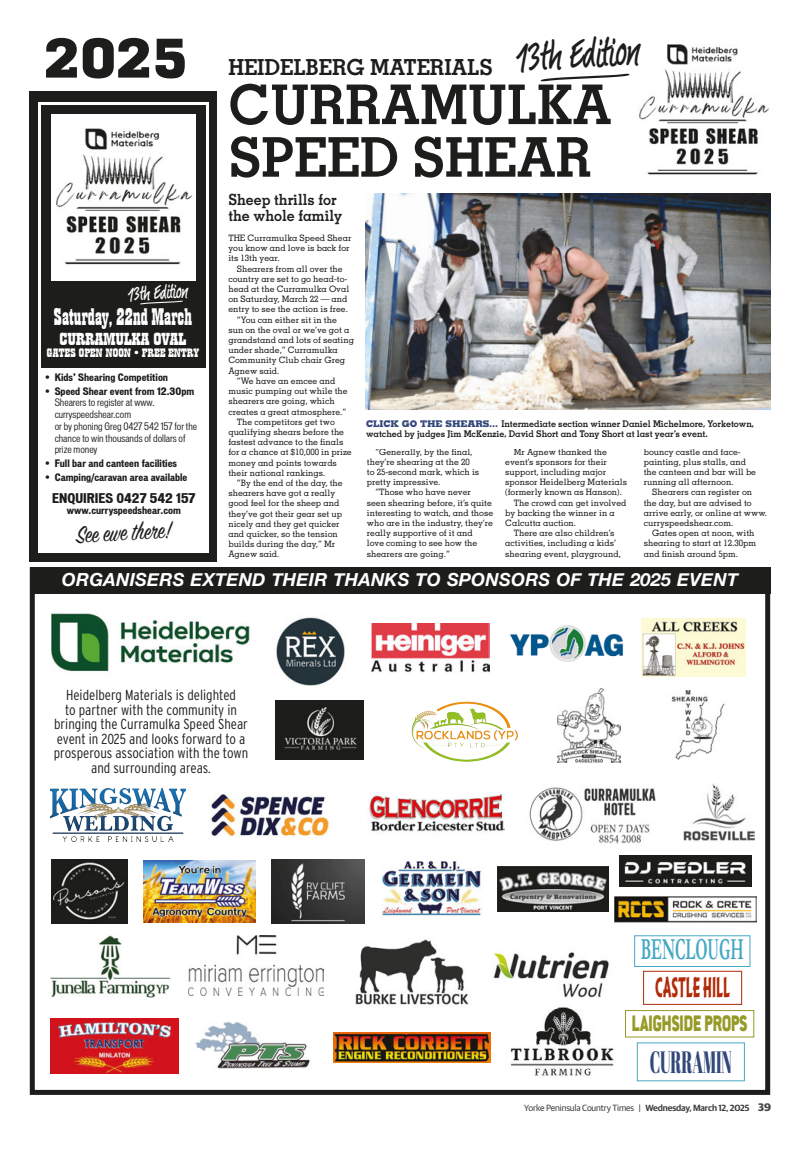
<style>
.page{position:relative;width:800px;height:1149px;background:#fff}
.page>*{position:absolute;margin:0;border:0;box-sizing:border-box;transform-origin:0 0}
.t1{font:800 55px "Memphis LT Std";color:#1d1d1b}
.t2{font:700 54.8px/52.6px "Memphis LT Std";letter-spacing:-.005em;color:#1d1d1b}
.t3{font:40.3px "Peekaboo";color:#1d1d1b;scale:.82 1}
.t4{font:700 30.8px "Garamond";color:#45a8c3;scale:.5 1}
.t5{font:30.8px "Abril Fatface";color:#32477a;scale:.5 1}
.t6{font:29.7px "Montara Bold Gothic";color:#b02b08;scale:.5 1}
.t7{font:26.8px "Sign Painter House Script";color:#1d1d1b;scale:.79 1}
.t8{font:24.6px "Conduit ITC Black";color:#969a27;scale:.65 1}
.t9{font:23.2px "Playbill BT";letter-spacing:-.02em;color:#fff;scale:1.12 1}
.t10{font:700 22.1px "Memphis LT Std";letter-spacing:-.005em;color:#1d1d1b}
.t11{font:19.5px "Peekaboo";color:#fff;scale:.82 1}
.t12{font:italic 700 18px "Helvetica Neue";letter-spacing:.015em;color:#fff}
.t13{font:16.9px "Playbill BT";letter-spacing:-.02em;color:#fff;scale:1.52 1}
.t14{font:700 15.4px/16.1px "Memphis LT Std";color:#1d1d1b;scale:.93 1}
.t15{font:300 condensed 14.5px/14.5px "Interstate";color:#1d1d1b;text-align:center}
.t16{font:700 expanded 12.8px "Vonnes";color:#1d1d1b}
.t17{font:11.8px "Playbill BT";letter-spacing:-.02em;color:#fff;scale:1.52 1}
.t18{font:700 expanded 9.8px "Vonnes";color:#1d1d1b}
.t19{font:condensed 9.8px/11.7px "Vonnes";color:#1d1d1b}
.t20{font:700 9.2px/10.1px "Memphis LT Std";letter-spacing:-.005em;color:#1d1d1b}
.t21{font:9px "Guardian Sans";letter-spacing:-.015em;color:#3c3c3b}
.t22{font:500 8.8px/10.2px "Memphis LT Std";letter-spacing:-.005em;color:#1d1d1b}
.s1{font-weight:800;color:#32477a}
.s2{font-weight:600}
.s3{font-weight:700;font-size:11px;color:#4a4a49}
</style>
<div class="page">
<div style="left:30px;top:567px;width:740px;height:527px;border:5px solid #1d1d1b"></div>
<div style="left:625px;top:1010px;width:128px;height:26px;border:1px solid #969a27"></div>
<div style="left:634px;top:935px;width:116px;height:31px;border:1px solid #45a8c3"></div>
<div style="left:643px;top:970px;width:98px;height:34px;border:1px solid #b02b08"></div>
<img style="left:51px;top:613px;width:199px;height:59px">
<img style="left:521px;top:625px;width:45px;height:13px">
<img style="left:371px;top:623px;width:118px;height:48px">
<div style="left:30px;top:567px;width:740px;height:26px;background:#1d1d1b"></div>
<div style="left:30px;top:91px;width:187px;height:470px;background:#1d1d1b"></div>
<div style="left:38px;top:102px;width:170px;height:450px;background:#fff"></div>
<div style="left:41px;top:105px;width:165px;height:262px;background:#1d1d1b"></div>
<svg style="left:140px;top:300px;width:43px;height:4px"></svg>
<img style="left:671px;top:690px;width:54px;height:70px">
<svg style="left:744px;top:618px;width:2px;height:58px"></svg>
<img style="left:641px;top:618px;width:103px;height:58px">
<img style="left:411px;top:701px;width:107px;height:61px">
<img style="left:510px;top:1007px;width:104px;height:69px">
<img style="left:529px;top:787px;width:127px;height:57px">
<div style="left:144px;top:855px;width:111px;height:71px;background:linear-gradient(to right,#fff,#fff)"></div>
<img style="left:144px;top:859px;width:111px;height:63px">
<img style="left:51px;top:859px;width:77px;height:64px">
<img style="left:333px;top:1032px;width:157px;height:29px">
<img style="left:50px;top:788px;width:135px;height:53px">
<img style="left:51px;top:935px;width:119px;height:63px">
<img style="left:619px;top:855px;width:132px;height:31px">
<img style="left:195px;top:1021px;width:115px;height:47px">
<img style="left:275px;top:700px;width:89px;height:59px">
<img style="left:366px;top:194px;width:404px;height:215px">
<img style="left:381px;top:861px;width:102px;height:55px">
<img style="left:492px;top:949px;width:117px;height:49px">
<img style="left:271px;top:859px;width:93px;height:64px">
<img style="left:211px;top:794px;width:118px;height:43px">
<img style="left:355px;top:939px;width:114px;height:66px">
<img style="left:188px;top:935px;width:135px;height:60px">
<img style="left:614px;top:896px;width:141px;height:25px">
<img style="left:50px;top:1018px;width:129px;height:54px">
<div style="left:52px;top:114px;width:144px;height:166px;background:#fff"></div>
<img style="left:56px;top:128px;width:137px;height:137px">
<img style="left:639px;top:44px;width:130px;height:131px">
<img style="left:369px;top:792px;width:135px;height:40px">
<img style="left:683px;top:783px;width:70px;height:58px">
<img style="left:276px;top:617px;width:69px;height:69px">
<img style="left:557px;top:688px;width:63px;height:73px">
<img style="left:497px;top:866px;width:111px;height:45px">
<svg style="left:540px;top:74px;width:89px;height:7px"></svg>
<h1 class="t1" style="left:44px;top:22px;width:146px">2025</h1>
<h3 class="t11" style="left:127px;top:280px;width:75px;rotate:-3deg">13th Edition</h3>
<h3 class="t9" style="left:53px;top:303px;width:125px">Saturday, 22nd March</h3>
<h3 class="t13" style="left:59px;top:329px;width:85px">CURRAMULKA OVAL</h3>
<h3 class="t17" style="left:47px;top:345px;width:102px">GATES OPEN NOON • FREE ENTRY</h3>
<p class="t18" style="left:46px;top:371px;width:124px">• Kids’ Shearing Competition</p>
<p class="t18" style="left:46px;top:385px;width:150px">• Speed Shear event from 12.30pm</p>
<p class="t19" style="left:55px;top:397px;width:144px">Shearers to register at www. curryspeedshear.com<br>or by phoning Greg 0427 542 157 for the chance to win thousands of dollars of prize money</p>
<p class="t18" style="left:46px;top:457px;width:133px">• Full bar and canteen facilities</p>
<p class="t18" style="left:46px;top:471px;width:143px">• Camping/caravan area available</p>
<h3 class="t16" style="left:52px;top:491px;width:145px">ENQUIRIES 0427 542 157</h3>
<p class="t18" style="left:67px;top:504px;width:116px">www.curryspeedshear.com</p>
<h3 class="t7" style="left:75px;top:518px;width:122px;rotate:-3deg">See ewe there!</h3>
<h3 class="t3" style="left:514px;top:30px;width:152px;rotate:-3deg">13th Edition</h3>
<h3 class="t10" style="left:228px;top:53px;width:266px">HEIDELBERG MATERIALS</h3>
<h2 class="t2" style="left:228px;top:78px;width:385px">CURRAMULKA<br>SPEED SHEAR</h2>
<h3 class="t14" style="left:228px;top:191px;width:124px">Sheep thrills for the whole family</h3>
<p class="t22" style="left:228px;top:233px;width:125px">THE Curramulka Speed Shear you know and love is back for its 13th year.</p>
<p class="t22" style="left:237px;top:263px;width:107px">Shearers from all over the</p>
<p class="t22" style="left:228px;top:273px;width:121px">country are set to go head-to-</p>
<p class="t22" style="left:228px;top:283px;width:122px">head at the Curramulka Oval</p>
<p class="t22" style="left:228px;top:294px;width:121px">on Saturday, March 22 — and</p>
<p class="t22" style="left:228px;top:304px;width:121px">entry to see the action is free.</p>
<p class="t22" style="left:237px;top:314px;width:101px">“You can either sit in the</p>
<p class="t22" style="left:228px;top:324px;width:122px">sun on the oval or we’ve got a</p>
<p class="t22" style="left:228px;top:334px;width:127px">grandstand and lots of seating</p>
<p class="t22" style="left:228px;top:345px;width:111px">under shade,” Curramulka</p>
<p class="t22" style="left:228px;top:355px;width:118px">Community Club chair Greg</p>
<p class="t22" style="left:228px;top:365px;width:53px">Agnew said.</p>
<p class="t22" style="left:237px;top:375px;width:100px">“We have an emcee and</p>
<p class="t22" style="left:228px;top:385px;width:121px">music pumping out while the</p>
<p class="t22" style="left:228px;top:396px;width:108px">shearers are going, which</p>
<p class="t22" style="left:228px;top:406px;width:119px">creates a great atmosphere.”</p>
<p class="t22" style="left:237px;top:416px;width:99px">The competitors get two</p>
<p class="t22" style="left:228px;top:426px;width:117px">qualifying shears before the</p>
<p class="t22" style="left:228px;top:436px;width:116px">fastest advance to the finals</p>
<p class="t22" style="left:228px;top:447px;width:125px">for a chance at $10,000 in prize</p>
<p class="t22" style="left:228px;top:457px;width:110px">money and points towards</p>
<p class="t22" style="left:228px;top:467px;width:98px">their national rankings.</p>
<p class="t22" style="left:237px;top:477px;width:107px">“By the end of the day, the</p>
<p class="t22" style="left:228px;top:487px;width:108px">shearers have got a really</p>
<p class="t22" style="left:228px;top:498px;width:112px">good feel for the sheep and</p>
<p class="t22" style="left:228px;top:508px;width:115px">they’ve got their gear set up</p>
<p class="t22" style="left:228px;top:518px;width:113px">nicely and they get quicker</p>
<p class="t22" style="left:228px;top:528px;width:111px">and quicker, so the tension</p>
<p class="t22" style="left:228px;top:538px;width:108px">builds during the day,” Mr</p>
<p class="t22" style="left:228px;top:549px;width:53px">Agnew said.</p>
<p class="t20" style="left:366px;top:418px;width:389px"><span class="s1">CLICK GO THE SHEARS...</span> Intermediate section winner Daniel Michelmore, Yorketown, watched by judges Jim McKenzie, David Short and Tony Short at last year’s event.</p>
<p class="t22" style="left:367px;top:446px;width:114px;text-indent:9px">“Generally, by the final, they’re shearing at the 20 to 25-second mark, which is pretty impressive.</p>
<p class="t22" style="left:367px;top:487px;width:128px;text-indent:9px">“Those who have never<br>seen shearing before, it’s quite interesting to watch, and those who are in the industry, they’re really supportive of it and<br>love coming to see how the shearers are going.”</p>
<p class="t22" style="left:513px;top:446px;width:95px">Mr Agnew thanked the</p>
<p class="t22" style="left:505px;top:456px;width:103px">event’s sponsors for their</p>
<p class="t22" style="left:505px;top:466px;width:102px">support, including major</p>
<p class="t22" style="left:505px;top:477px;width:123px">sponsor Heidelberg Materials</p>
<p class="t22" style="left:505px;top:487px;width:118px">(formerly known as Hanson).</p>
<p class="t22" style="left:513px;top:497px;width:114px">The crowd can get involved</p>
<p class="t22" style="left:505px;top:507px;width:111px">by backing the winner in a</p>
<p class="t22" style="left:505px;top:517px;width:72px">Calcutta auction.</p>
<p class="t22" style="left:513px;top:528px;width:102px">There are also children’s</p>
<p class="t22" style="left:505px;top:538px;width:112px">activities, including a kids’</p>
<p class="t22" style="left:505px;top:548px;width:117px">shearing event, playground,</p>
<p class="t22" style="left:643px;top:446px;width:114px">bouncy castle and face&shy;painting, plus stalls, and the canteen and bar will be running all afternoon.</p>
<p class="t22" style="left:643px;top:487px;width:125px;text-indent:9px">Shearers can register on the day, but are advised to arrive early, or online at www. curryspeedshear.com.</p>
<p class="t22" style="left:643px;top:527px;width:114px;text-indent:9px">Gates open at noon, with shearing to start at 12.30pm and finish around 5pm.</p>
<h3 class="t12" style="left:62px;top:565px;width:677px">ORGANISERS EXTEND THEIR THANKS TO SPONSORS OF THE 2025 EVENT</h3>
<h3 class="t15" style="left:54px;top:687px;width:196px">Heidelberg Materials is delighted<br>to partner with the community in bringing the Curramulka Speed Shear event in 2025 and looks forward to a prosperous association with the town and surrounding areas.</h3>
<h3 class="t4" style="left:640px;top:930px;width:207px">BENCLOUGH</h3>
<h3 class="t6" style="left:655px;top:970px;width:151px">CASTLE HILL</h3>
<h3 class="t8" style="left:631px;top:1008px;width:179px">LAIGHSIDE PROPS</h3>
<h3 class="t5" style="left:649px;top:1040px;width:166px">CURRAMIN</h3>
<p class="t21" style="left:524px;top:1101px;width:248px">Yorke Peninsula Country Times | <span class="s2">Wednesday, March 12, 2025</span> <span class="s3">39</span></p>
</div>
